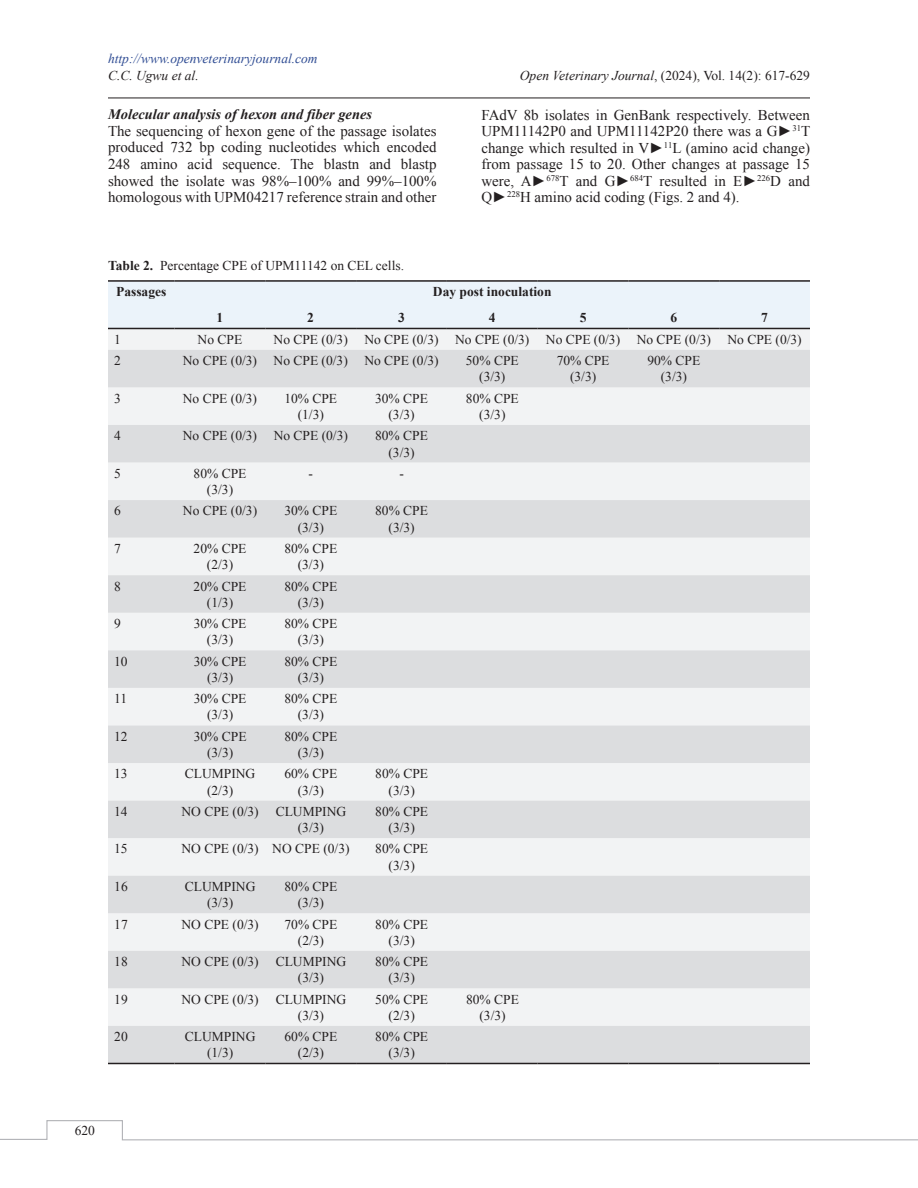
<style>
.page{position:relative;width:918px;height:1188px;background:#fff}
.page>*{position:absolute;margin:0;border:0;box-sizing:border-box;transform-origin:0 0}
.t1{font:15px/16.5px "Times New Roman";color:#231f20;text-align:justify}
.t2{font:italic 700 14.4px "Times New Roman";color:#231f20}
.t3{font:13.5px/16.2px "Times New Roman";color:#231f20;text-align:center}
.t4{font:italic 13.5px "Times New Roman";color:#304d94}
.t5{font:700 13.5px "Times New Roman";color:#231f20}
.t6{font:italic 13.5px "Times New Roman";color:#231f20}
.s1{font-style:italic}
.s2{font-weight:700}
</style>
<div class="page">
<hr style="left:108px;top:98px;width:702px;height:1px;background:#231f20">
<svg style="left:0;top:1120px;width:918px;height:21px"></svg>
<div style="left:108px;top:282px;width:702px;height:46px;background:#ebf3fa"></div>
<div style="left:108px;top:329px;width:702px;height:21px;background:#f2f3f4"></div>
<svg style="left:108px;top:350px;width:702px;height:713px;fill:#dcdddf"></svg>
<hr style="left:108px;top:280px;width:67px;height:2px;background:#231f20">
<hr style="left:175px;top:280px;width:90px;height:2px;background:#231f20">
<hr style="left:265px;top:280px;width:91px;height:2px;background:#231f20">
<hr style="left:356px;top:280px;width:91px;height:2px;background:#231f20">
<hr style="left:447px;top:280px;width:91px;height:2px;background:#231f20">
<hr style="left:538px;top:280px;width:90px;height:2px;background:#231f20">
<hr style="left:628px;top:280px;width:91px;height:2px;background:#231f20">
<hr style="left:719px;top:280px;width:91px;height:2px;background:#231f20">
<hr style="left:108px;top:328px;width:67px;height:1px;background:#231f20">
<hr style="left:175px;top:328px;width:90px;height:1px;background:#231f20">
<hr style="left:265px;top:328px;width:91px;height:1px;background:#231f20">
<hr style="left:356px;top:328px;width:91px;height:1px;background:#231f20">
<hr style="left:447px;top:328px;width:91px;height:1px;background:#231f20">
<hr style="left:538px;top:328px;width:90px;height:1px;background:#231f20">
<hr style="left:628px;top:328px;width:91px;height:1px;background:#231f20">
<hr style="left:719px;top:328px;width:91px;height:1px;background:#231f20">
<hr style="left:108px;top:1063px;width:67px;height:1px;background:#231f20">
<hr style="left:175px;top:1063px;width:90px;height:1px;background:#231f20">
<hr style="left:265px;top:1063px;width:91px;height:1px;background:#231f20">
<hr style="left:356px;top:1063px;width:91px;height:1px;background:#231f20">
<hr style="left:447px;top:1063px;width:91px;height:1px;background:#231f20">
<hr style="left:538px;top:1063px;width:90px;height:1px;background:#231f20">
<hr style="left:628px;top:1063px;width:91px;height:1px;background:#231f20">
<hr style="left:719px;top:1063px;width:91px;height:1px;background:#231f20">
<p class="t4" style="left:108px;top:50px;width:211px">http://www.openveterinaryjournal.com</p>
<p class="t6" style="left:108px;top:66px;width:92px">C.C. Ugwu et al.</p>
<p class="t3" style="left:520px;top:67px;width:292px"><span class="s1">Open Veterinary Journal</span>, (2024), Vol. 14(2): 617-629</p>
<p class="t2" style="left:108px;top:104px;width:266px">Molecular analysis of hexon and fiber genes</p>
<p class="t1" style="left:108px;top:122px;width:330px">The sequencing of hexon gene of the passage isolates produced 732 bp coding nucleotides which encoded 248 amino acid sequence. The blastn and blastp showed the isolate was 98%–100% and 99%–100% homologous with UPM04217 reference strain and other</p>
<p class="t1" style="left:482px;top:106px;width:330px">FAdV 8b isolates in GenBank respectively. Between UPM11142P0 and UPM11142P20 there was a G►<sup>31</sup>T change which resulted in V►<sup>11</sup>L (amino acid change) from passage 15 to 20. Other changes at passage 15 were, A►<sup>678</sup>T and G►<sup>684</sup>T resulted in E►<sup>226</sup>D and Q►<sup>228</sup>H amino acid coding (Figs. 2 and 4).</p>
<p class="t3" style="left:116px;top:252px;width:289px;line-height:26.4px;text-align:left;text-indent:-8px"><span class="s2">Table 2.</span> Percentage CPE of UPM11142 on CEL cells.<br><span class="s2">Passages</span></p>
<p class="t5" style="left:433px;top:282px;width:120px">Day post inoculation</p>
<p class="t5" style="left:217px;top:309px;width:8px">1</p>
<p class="t5" style="left:307px;top:309px;width:8px">2</p>
<p class="t5" style="left:398px;top:309px;width:8px">3</p>
<p class="t5" style="left:489px;top:309px;width:8px">4</p>
<p class="t5" style="left:580px;top:309px;width:8px">5</p>
<p class="t5" style="left:670px;top:309px;width:8px">6</p>
<p class="t5" style="left:761px;top:309px;width:8px">7</p>
<p class="t3" style="left:114px;top:331px;width:8px">1</p>
<p class="t3" style="left:198px;top:331px;width:46px">No CPE</p>
<p class="t3" style="left:274px;top:331px;width:530px">No CPE (0/3) No CPE (0/3) No CPE (0/3) No CPE (0/3) No CPE (0/3) No CPE (0/3)</p>
<p class="t3" style="left:114px;top:352px;width:8px">2</p>
<p class="t3" style="left:183px;top:352px;width:257px">No CPE (0/3) No CPE (0/3) No CPE (0/3)</p>
<p class="t3" style="left:466px;top:352px;width:54px">50% CPE (3/3)</p>
<p class="t3" style="left:557px;top:352px;width:54px">70% CPE (3/3)</p>
<p class="t3" style="left:647px;top:352px;width:54px">90% CPE (3/3)</p>
<p class="t3" style="left:114px;top:390px;width:8px">3</p>
<p class="t3" style="left:183px;top:390px;width:76px">No CPE (0/3)</p>
<p class="t3" style="left:284px;top:390px;width:54px">10% CPE (1/3)</p>
<p class="t3" style="left:375px;top:390px;width:54px">30% CPE (3/3)</p>
<p class="t3" style="left:466px;top:390px;width:54px">80% CPE (3/3)</p>
<p class="t3" style="left:114px;top:427px;width:8px">4</p>
<p class="t3" style="left:183px;top:427px;width:167px">No CPE (0/3) No CPE (0/3)</p>
<p class="t3" style="left:375px;top:427px;width:54px">80% CPE (3/3)</p>
<p class="t3" style="left:114px;top:465px;width:8px">5</p>
<p class="t3" style="left:194px;top:465px;width:54px">80% CPE (3/3)</p>
<p class="t3" style="left:309px;top:465px;width:6px">-</p>
<p class="t3" style="left:399px;top:465px;width:6px">-</p>
<p class="t3" style="left:114px;top:503px;width:8px">6</p>
<p class="t3" style="left:183px;top:503px;width:76px">No CPE (0/3)</p>
<p class="t3" style="left:284px;top:503px;width:54px">30% CPE (3/3)</p>
<p class="t3" style="left:375px;top:503px;width:54px">80% CPE (3/3)</p>
<p class="t3" style="left:114px;top:540px;width:8px">7</p>
<p class="t3" style="left:194px;top:540px;width:54px">20% CPE (2/3)</p>
<p class="t3" style="left:284px;top:540px;width:54px">80% CPE (3/3)</p>
<p class="t3" style="left:114px;top:578px;width:8px">8</p>
<p class="t3" style="left:194px;top:578px;width:54px">20% CPE (1/3)</p>
<p class="t3" style="left:284px;top:578px;width:54px">80% CPE (3/3)</p>
<p class="t3" style="left:114px;top:615px;width:8px">9</p>
<p class="t3" style="left:194px;top:615px;width:54px">30% CPE (3/3)</p>
<p class="t3" style="left:284px;top:615px;width:54px">80% CPE (3/3)</p>
<p class="t3" style="left:114px;top:653px;width:15px">10</p>
<p class="t3" style="left:194px;top:653px;width:54px">30% CPE (3/3)</p>
<p class="t3" style="left:284px;top:653px;width:54px">80% CPE (3/3)</p>
<p class="t3" style="left:114px;top:690px;width:15px">11</p>
<p class="t3" style="left:194px;top:690px;width:54px">30% CPE (3/3)</p>
<p class="t3" style="left:284px;top:690px;width:54px">80% CPE (3/3)</p>
<p class="t3" style="left:114px;top:728px;width:15px">12</p>
<p class="t3" style="left:194px;top:728px;width:54px">30% CPE (3/3)</p>
<p class="t3" style="left:284px;top:728px;width:54px">80% CPE (3/3)</p>
<p class="t3" style="left:114px;top:766px;width:15px">13</p>
<p class="t3" style="left:185px;top:766px;width:72px">CLUMPING (2/3)</p>
<p class="t3" style="left:284px;top:766px;width:54px">60% CPE (3/3)</p>
<p class="t3" style="left:375px;top:766px;width:54px">80% CPE (3/3)</p>
<p class="t3" style="left:114px;top:803px;width:15px">14</p>
<p class="t3" style="left:182px;top:803px;width:79px">NO CPE (0/3)</p>
<p class="t3" style="left:276px;top:803px;width:72px">CLUMPING (3/3)</p>
<p class="t3" style="left:375px;top:803px;width:54px">80% CPE (3/3)</p>
<p class="t3" style="left:114px;top:841px;width:15px">15</p>
<p class="t3" style="left:182px;top:841px;width:170px">NO CPE (0/3) NO CPE (0/3)</p>
<p class="t3" style="left:375px;top:841px;width:54px">80% CPE (3/3)</p>
<p class="t3" style="left:114px;top:878px;width:15px">16</p>
<p class="t3" style="left:185px;top:878px;width:72px">CLUMPING (3/3)</p>
<p class="t3" style="left:285px;top:878px;width:54px">80% CPE (3/3)</p>
<p class="t3" style="left:114px;top:916px;width:15px">17</p>
<p class="t3" style="left:182px;top:916px;width:79px">NO CPE (0/3)</p>
<p class="t3" style="left:285px;top:916px;width:54px">70% CPE (2/3)</p>
<p class="t3" style="left:375px;top:916px;width:54px">80% CPE (3/3)</p>
<p class="t3" style="left:114px;top:953px;width:15px">18</p>
<p class="t3" style="left:182px;top:953px;width:79px">NO CPE (0/3)</p>
<p class="t3" style="left:276px;top:953px;width:72px">CLUMPING (3/3)</p>
<p class="t3" style="left:375px;top:953px;width:54px">80% CPE (3/3)</p>
<p class="t3" style="left:114px;top:991px;width:15px">19</p>
<p class="t3" style="left:182px;top:991px;width:79px">NO CPE (0/3)</p>
<p class="t3" style="left:276px;top:991px;width:72px">CLUMPING (3/3)</p>
<p class="t3" style="left:375px;top:991px;width:54px">50% CPE (2/3)</p>
<p class="t3" style="left:466px;top:991px;width:54px">80% CPE (3/3)</p>
<p class="t3" style="left:114px;top:1028px;width:15px">20</p>
<p class="t3" style="left:185px;top:1028px;width:72px">CLUMPING (1/3)</p>
<p class="t3" style="left:285px;top:1028px;width:54px">60% CPE (2/3)</p>
<p class="t3" style="left:375px;top:1028px;width:54px">80% CPE (3/3)</p>
<p class="t3" style="left:75px;top:1122px;width:22px">620</p>
</div>
